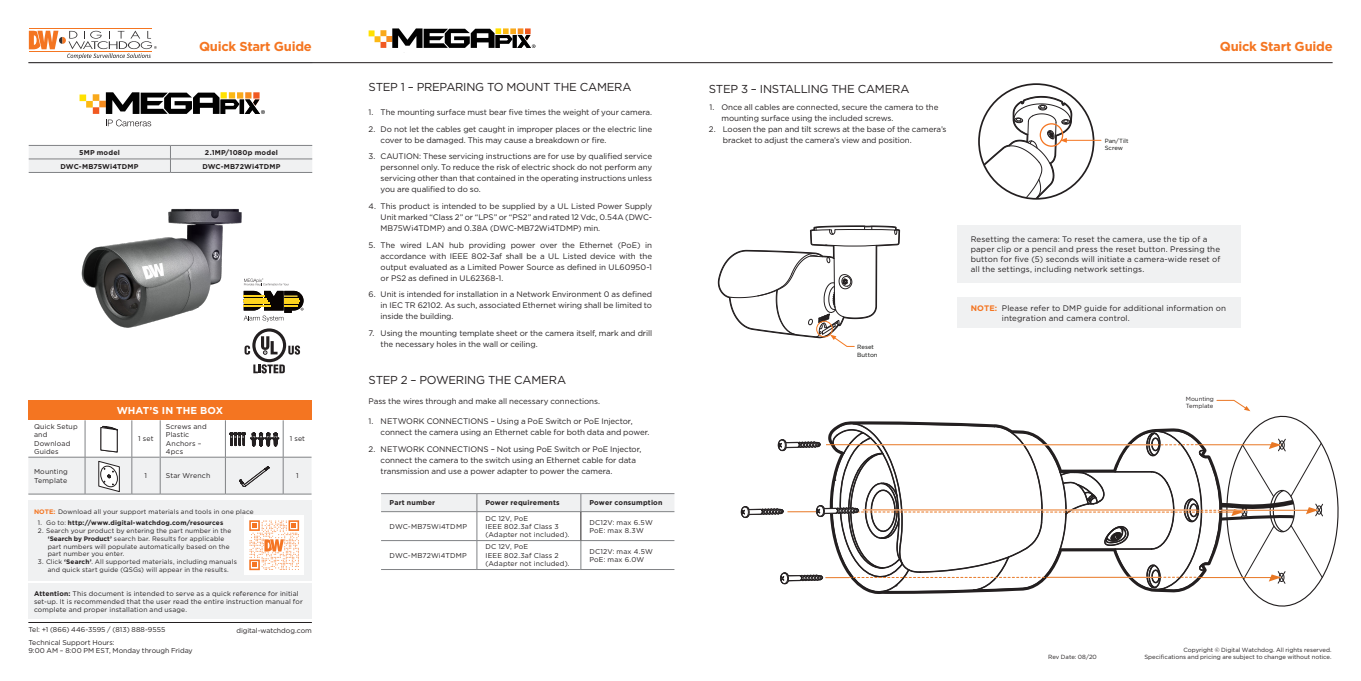
<style>
.page{position:relative;width:1361px;height:681px;background:#fff}
.page>*{position:absolute;margin:0;border:0;box-sizing:border-box;transform-origin:0 0}
.t1{font:700 13px "Gotham";letter-spacing:-.02em;color:#f47521}
.t2{font:11.5px "Gotham";letter-spacing:-.02em;color:#231f20}
.t3{font:700 10px "Gotham";letter-spacing:.005em;color:#fff}
.t4{font:8px/11px "Gotham";letter-spacing:-.005em;color:#231f20}
.t5{font:8px/10px "Gotham";letter-spacing:.015em;color:#231f20}
.t6{font:7px/8.4px "Gotham";letter-spacing:.015em;color:#231f20}
.t7{font:700 7px "Gotham";letter-spacing:.025em;color:#231f20}
.t8{font:7px "Gotham";letter-spacing:-.005em;color:#231f20}
.t9{font:6.8px/7.8px "Gotham";letter-spacing:.02em;color:#231f20}
.t10{font:6.5px "Gotham";letter-spacing:.025em;color:#231f20}
.t11{font:700 6.5px "Gotham";letter-spacing:.025em;color:#231f20}
.t12{font:6px/7.2px "Gotham";color:#231f20}
.t13{font:6px/7.2px "Gotham";letter-spacing:-.005em;color:#040503}
.s1{font-weight:700;color:#f47521}
.s2{font-weight:400}
.s3{font-weight:700}
</style>
<div class="page">
<hr style="left:29px;top:29px;width:123px;height:1px;background:#f47521">
<svg style="left:29px;top:31px;width:128px;height:28px"></svg>
<hr style="left:28px;top:62px;width:1304px;height:1px;background:#231f20">
<hr style="left:28px;top:622px;width:284px;height:1px;background:#231f20">
<div style="left:28px;top:583px;width:284px;height:35px;background:#f0f1f2"></div>
<div style="left:28px;top:499px;width:284px;height:81px;background:#f0f1f2"></div>
<div style="left:245px;top:515px;width:59px;height:59px;background:#fff"></div>
<svg style="left:249px;top:520px;width:50px;height:50px"></svg>
<hr style="left:381px;top:569px;width:96px;height:1px;background:#808285">
<hr style="left:477px;top:569px;width:104px;height:1px;background:#808285">
<hr style="left:581px;top:569px;width:93px;height:1px;background:#808285">
<svg style="left:381px;top:493px;width:293px;height:76px"></svg>
<div style="left:99px;top:101px;width:7px;height:6px;background:#f68c1f"></div>
<div style="left:93px;top:94px;width:6px;height:7px;background:#f9a91b"></div>
<div style="left:86px;top:101px;width:7px;height:6px;background:#fcb814"></div>
<div style="left:80px;top:94px;width:6px;height:7px;background:#ffe101"></div>
<div style="left:93px;top:107px;width:6px;height:7px;background:#f15921"></div>
<svg style="left:106px;top:92px;width:159px;height:34px"></svg>
<div style="left:28px;top:400px;width:283px;height:20px;background:#f47521"></div>
<svg style="left:28px;top:420px;width:283px;height:75px"></svg>
<hr style="left:1065px;top:140px;width:36px;height:1px;background:#f47521">
<svg style="left:979px;top:96px;width:93px;height:103px"></svg>
<svg style="left:741px;top:400px;width:598px;height:207px"></svg>
<svg style="left:369px;top:28px;width:166px;height:20px"></svg>
<svg style="left:29px;top:145px;width:283px;height:27px"></svg>
<hr style="left:29px;top:172px;width:141px;height:1px;background:#808285">
<hr style="left:170px;top:172px;width:142px;height:1px;background:#808285">
<img style="left:81px;top:209px;width:161px;height:118px">
<svg style="left:244px;top:278px;width:45px;height:7px"></svg>
<svg style="left:244px;top:291px;width:59px;height:30px"></svg>
<div style="left:957px;top:225px;width:283px;height:57px;background:#f0f1f2"></div>
<svg style="left:718px;top:225px;width:182px;height:122px"></svg>
<div style="left:957px;top:297px;width:283px;height:30px;background:#f0f1f2"></div>
<svg style="left:253px;top:364px;width:32px;height:9px"></svg>
<svg style="left:288px;top:345px;width:12px;height:9px"></svg>
<svg style="left:252px;top:328px;width:34px;height:34px"></svg>
<svg style="left:255px;top:331px;width:28px;height:28px"></svg>
<svg style="left:261px;top:336px;width:16px;height:18px"></svg>
<svg style="left:244px;top:345px;width:6px;height:9px"></svg>
<p class="t1" style="left:199px;top:37px;width:114px">Quick Start Guide</p>
<p class="t7" style="left:79px;top:148px;width:42px">5MP model</p>
<p class="t7" style="left:205px;top:148px;width:74px">2.1MP/1080p model</p>
<p class="t7" style="left:60px;top:161px;width:80px">DWC-MB75Wi4TDMP</p>
<p class="t7" style="left:202px;top:161px;width:80px">DWC-MB72Wi4TDMP</p>
<p class="t6" style="left:34px;top:422px;width:45px">Quick Setup</p>
<p class="t6" style="left:34px;top:430px;width:38px">and<br>Download</p>
<p class="t6" style="left:34px;top:447px;width:26px">Guides</p>
<p class="t3" style="left:117px;top:404px;width:108px">WHAT’S IN THE BOX</p>
<p class="t6" style="left:138px;top:434px;width:17px">1 set</p>
<p class="t6" style="left:166px;top:422px;width:42px">Screws and<br>Plastic</p>
<p class="t6" style="left:166px;top:438px;width:37px">Anchors –<br>4pcs</p>
<p class="t6" style="left:290px;top:434px;width:17px">1 set</p>
<p class="t6" style="left:34px;top:467px;width:35px">Mounting<br>Template</p>
<p class="t6" style="left:145px;top:471px;width:4px">1</p>
<p class="t6" style="left:166px;top:471px;width:46px">Star Wrench</p>
<p class="t6" style="left:296px;top:471px;width:4px">1</p>
<p class="t10" style="left:34px;top:507px;width:221px"><span class="s1">NOTE:</span> Download all your support materials and tools in one place</p>
<p class="t11" style="left:38px;top:518px;width:187px"><span class="s2">1. Go to:</span> http://www.digital-watchdog.com/resources</p>
<p class="t10" style="left:38px;top:526px;width:195px">2. Search your product by entering the part number in the</p>
<p class="t10" style="left:48px;top:534px;width:178px"><span class="s3">‘Search by Product’</span> search bar. Results for applicable</p>
<p class="t10" style="left:48px;top:542px;width:183px">part numbers will populate automatically based on the</p>
<p class="t10" style="left:48px;top:549px;width:78px">part number you enter.</p>
<p class="t10" style="left:38px;top:557px;width:200px">3. Click <span class="s3">‘Search’</span>. All supported materials, including manuals</p>
<p class="t10" style="left:48px;top:565px;width:183px">and quick start guide (QSGs) will appear in the results.</p>
<p class="t9" style="left:34px;top:589px;width:270px"><span class="s3">Attention:</span> This document is intended to serve as a quick reference for initial set-up. It is recommended that the user read the entire instruction manual for complete and proper installation and usage.</p>
<p class="t6" style="left:28px;top:625px;width:138px">Tel: +1 (866) 446-3595 / (813) 888-9555</p>
<p class="t6" style="left:28px;top:637px;width:166px">Technical Support Hours:<br>9:00 AM – 8:00 PM EST, Monday through Friday</p>
<p class="t8" style="left:236px;top:626px;width:77px">digital-watchdog.com</p>
<p class="t2" style="left:369px;top:79px;width:265px">STEP 1 – PREPARING TO MOUNT THE CAMERA</p>
<p class="t4" style="left:369px;top:106px;width:285px">1. The mounting surface must bear five times the weight of your camera.</p>
<p class="t4" style="left:381px;top:123px;width:273px;text-indent:-12px">2. Do not let the cables get caught in improper places or the electric line cover to be damaged. This may cause a breakdown or fire.</p>
<p class="t4" style="left:381px;top:151px;width:273px;text-align:justify;text-indent:-12px">3. CAUTION: These servicing instructions are for use by qualified service personnel only. To reduce the risk of electric shock do not perform any servicing other than that contained in the operating instructions unless you are qualified to do so.</p>
<p class="t4" style="left:381px;top:200px;width:273px;text-align:justify;text-indent:-12px">4. This product is intended to be supplied by a UL Listed Power Supply Unit marked “Class 2” or “LPS” or “PS2” and rated 12 Vdc, 0.54A (DWC-MB75Wi4TDMP) and 0.38A (DWC-MB72Wi4TDMP) min.</p>
<p class="t4" style="left:381px;top:239px;width:273px;text-align:justify;text-indent:-12px">5. The wired LAN hub providing power over the Ethernet (PoE) in accordance with IEEE 802-3af shall be a UL Listed device with the output evaluated as a Limited Power Source as defined in UL60950-1 or PS2 as defined in UL62368-1.</p>
<p class="t4" style="left:381px;top:289px;width:273px;text-align:justify;text-indent:-12px">6. Unit is intended for installation in a Network Environment 0 as defined in IEC TR 62102. As such, associated Ethernet wiring shall be limited to inside the building.</p>
<p class="t4" style="left:381px;top:327px;width:273px;text-indent:-12px">7. Using the mounting template sheet or the camera itself, mark and drill the necessary holes in the wall or ceiling.</p>
<p class="t2" style="left:369px;top:373px;width:199px">STEP 2 – POWERING THE CAMERA</p>
<p class="t4" style="left:369px;top:395px;width:233px">Pass the wires through and make all necessary connections.</p>
<p class="t4" style="left:381px;top:415px;width:270px;text-indent:-12px">1. NETWORK CONNECTIONS – Using a PoE Switch or PoE Injector, connect the camera using an Ethernet cable for both data and power.</p>
<p class="t4" style="left:381px;top:443px;width:262px;text-indent:-12px">2. NETWORK CONNECTIONS – Not using PoE Switch or PoE Injector, connect the camera to the switch using an Ethernet cable for data transmission and use a power adapter to power the camera.</p>
<p class="t7" style="left:389px;top:498px;width:47px">Part number</p>
<p class="t7" style="left:485px;top:498px;width:76px">Power requirements</p>
<p class="t7" style="left:589px;top:498px;width:75px">Power consumption</p>
<p class="t6" style="left:389px;top:522px;width:79px">DWC-MB75Wi4TDMP</p>
<p class="t6" style="left:485px;top:513px;width:44px">DC 12V, PoE</p>
<p class="t6" style="left:485px;top:522px;width:86px">IEEE 802.3af Class 3 (Adapter not included).</p>
<p class="t6" style="left:589px;top:517px;width:65px">DC12V: max 6.5W</p>
<p class="t6" style="left:589px;top:526px;width:56px">PoE: max 8.3W</p>
<p class="t6" style="left:389px;top:550px;width:79px">DWC-MB72Wi4TDMP</p>
<p class="t6" style="left:485px;top:542px;width:86px">DC 12V, PoE<br>IEEE 802.3af Class 2 (Adapter not included).</p>
<p class="t6" style="left:589px;top:546px;width:65px">DC12V: max 4.5W</p>
<p class="t6" style="left:589px;top:555px;width:56px">PoE: max 6.0W</p>
<p class="t2" style="left:709px;top:81px;width:202px">STEP 3 – INSTALLING THE CAMERA</p>
<p class="t4" style="left:721px;top:101px;width:218px;text-indent:-12px">1. Once all cables are connected, secure the camera to the mounting surface using the included screws.</p>
<p class="t4" style="left:723px;top:123px;width:225px;text-indent:-14px">2. Loosen the pan and tilt screws at the base of the camera’s bracket to adjust the camera’s view and position.</p>
<p class="t13" style="left:1104px;top:137px;width:25px">Pan/Tilt</p>
<p class="t13" style="left:1104px;top:144px;width:20px">Screw</p>
<p class="t1" style="left:1219px;top:37px;width:114px">Quick Start Guide</p>
<p class="t13" style="left:857px;top:343px;width:22px">Reset<br>Button</p>
<p class="t5" style="left:970px;top:234px;width:251px">Resetting the camera: To reset the camera, use the tip of a paper clip or a pencil and press the reset button. Pressing the button for five (5) seconds will initiate a camera-wide reset of all the settings, including network settings.</p>
<p class="t5" style="left:1002px;top:302px;width:226px;text-indent:-31px"><span class="s1">NOTE:</span> Please refer to DMP guide for additional information on integration and camera control.</p>
<p class="t12" style="left:1185px;top:394px;width:30px">Mounting<br>Template</p>
<p class="t12" style="left:1048px;top:653px;width:50px">Rev Date: 08/20</p>
<p class="t12" style="left:1144px;top:645px;width:189px;text-align:right">Copyright © Digital Watchdog. All rights reserved.<br>Specifications and pricing are subject to change without notice.</p>
</div>
